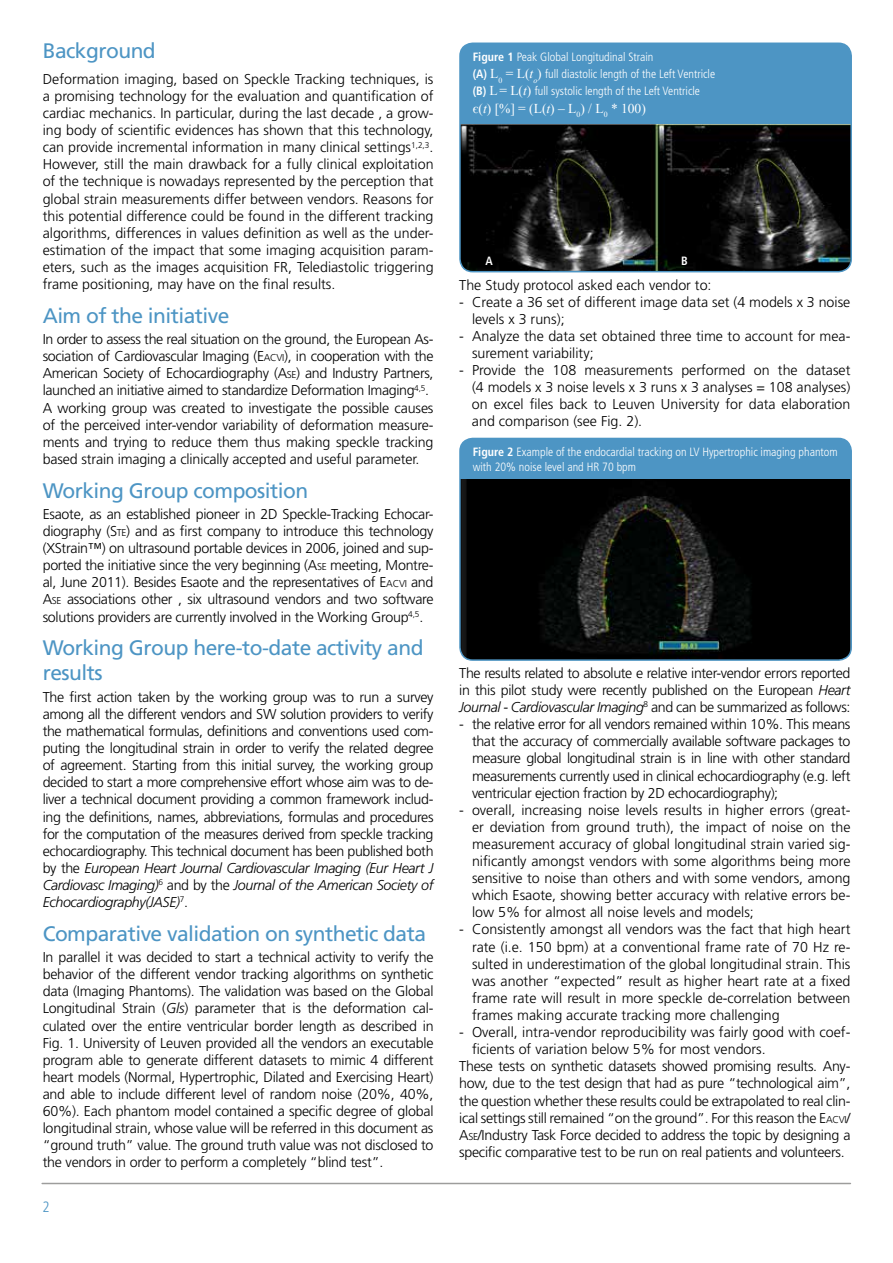
<style>
.page{position:relative;width:893px;height:1263px;background:#fff}
.page>*{position:absolute;margin:0;border:0;box-sizing:border-box;transform-origin:0 0}
.t1{font:21px/25.2px "Frutiger";letter-spacing:-.025em;color:#4d95c4}
.t2{font:300 condensed 15px "Frutiger";color:#4d95c4}
.t3{font:300 14.25px/17.1px "Frutiger";letter-spacing:-.02em;color:#000;text-align:justify}
.t4{font:300 14.25px/17.1px "Frutiger";color:#000}
.t5{font:13.5px "Times New Roman";color:#fff}
.t6{font:300 condensed 12px/17.1px "Frutiger";color:#fff}
.t7{font:700 condensed 12px "Frutiger";color:#fff}
.s1{font-style:inherit}
.s2{font-size:10.05px}
.s3{font-style:italic}
.s4{font-weight:700}
.s5{font-family:"Times New Roman";font-weight:400;font-stretch:normal;font-size:13.5px}
.s6{font-family:"Times New Roman";font-weight:400;font-style:italic;font-stretch:normal;font-size:13.5px}
</style>
<div class="page">
<hr style="left:42px;top:1183px;width:808px;height:1px;background:#9d9d9c">
<div style="left:460px;top:43px;width:390px;height:81px;background:#4d95c4"></div>
<img style="left:460px;top:124px;width:391px;height:147px">
<div style="left:459px;top:43px;width:393px;height:229px;border:2px solid #4d95c4;border-radius:13px"></div>
<img style="left:462px;top:478px;width:389px;height:182px">
<div style="left:460px;top:438px;width:390px;height:40px;background:#4d95c4"></div>
<div style="left:459px;top:438px;width:393px;height:223px;border:2px solid #4d95c4;border-radius:13px"></div>
<h1 class="t1" style="left:43px;top:38px;width:115px">Background</h1>
<p class="t3" style="left:43px;top:71px;width:392px">Deformation imaging, based on Speckle Tracking techniques, is a promising technology for the evaluation and quantification of cardiac mechanics. In particular, during the last decade , a grow&shy;ing body of scientific evidences has shown that this technology, can provide incremental information in many clinical settings<sup>1,2,3</sup>.<br>However, still the main drawback for a fully clinical exploitation of the technique is nowadays represented by the perception that global strain measurements differ between vendors. Reasons for this potential difference could be found in the different tracking algorithms, differences in values definition as well as the under&shy;estimation of the impact that some imaging acquisition param&shy;eters, such as the images acquisition FR, Telediastolic triggering frame positioning, may have on the final results.</p>
<h1 class="t1" style="left:43px;top:303px;width:188px">Aim of the initiative</h1>
<p class="t3" style="left:43px;top:331px;width:392px;text-align:left">In order to assess the real situation on the ground, the European As&shy;sociation of Cardiovascular Imaging (<span class="s1">E</span><span class="s2">ACVI</span>), in cooperation with the American Society of Echocardiography (<span class="s1">A</span><span class="s2">SE</span>) and Industry Partners, launched an initiative aimed to standardize Deformation Imaging<sup>4,5</sup>.<br>A working group was created to investigate the possible causes of the perceived inter-vendor variability of deformation measure&shy;ments and trying to reduce them thus making speckle tracking based strain imaging a clinically accepted and useful parameter.</p>
<h1 class="t1" style="left:43px;top:478px;width:267px">Working Group composition</h1>
<p class="t3" style="left:43px;top:506px;width:392px">Esaote, as an established pioneer in 2D Speckle-Tracking Echocar&shy;diography (<span class="s1">S</span><span class="s2">TE</span>) and as first company to introduce this technology (XStrain™) on ultrasound portable devices in 2006, joined and sup&shy;ported the initiative since the very beginning (<span class="s1">A</span><span class="s2">SE</span> meeting, Montre&shy;al, June 2011). Besides Esaote and the representatives of <span class="s1">E</span><span class="s2">ACVI</span> and <span class="s1">A</span><span class="s2">SE</span> associations other , six ultrasound vendors and two software solutions providers are currently involved in the Working Group<sup>4,5</sup>.</p>
<h1 class="t1" style="left:43px;top:635px;width:382px">Working Group here-to-date activity and results</h1>
<p class="t3" style="left:43px;top:688px;width:392px">The first action taken by the working group was to run a survey among all the different vendors and SW solution providers to verify the mathematical formulas, definitions and conventions used com&shy;puting the longitudinal strain in order to verify the related degree of agreement. Starting from this initial survey, the working group decided to start a more comprehensive effort whose aim was to de&shy;liver a technical document providing a common framework includ&shy;ing the definitions, names, abbreviations, formulas and procedures for the computation of the measures derived from speckle tracking echocardiography. This technical document has been published both by the <span class="s3">European Heart Journal Cardiovascular Imaging (Eur Heart J Cardiovasc Imaging)</span><sup>6</sup> and by the <span class="s3">Journal of the American Society of Echocardiography(JASE)</span><sup>7</sup>.</p>
<h1 class="t1" style="left:43px;top:921px;width:385px">Comparative validation on synthetic data</h1>
<p class="t3" style="left:43px;top:949px;width:392px">In parallel it was decided to start a technical activity to verify the behavior of the different vendor tracking algorithms on synthetic data (Imaging Phantoms). The validation was based on the Global Longitudinal Strain (<span class="s3">Gls</span>) parameter that is the deformation cal&shy;culated over the entire ventricular border length as described in Fig. 1. University of Leuven provided all the vendors an executable program able to generate different datasets to mimic 4 different heart models (Normal, Hypertrophic, Dilated and Exercising Heart) and able to include different level of random noise (20%, 40%, 60%). Each phantom model contained a specific degree of global longitudinal strain, whose value will be referred in this document as “ground truth” value. The ground truth value was not disclosed to the vendors in order to perform a completely “blind test”.</p>
<p class="t2" style="left:43px;top:1199px;width:9px">2</p>
<p class="t6" style="left:473px;top:49px;width:244px"><span class="s4">Figure 1</span> Peak Global Longitudinal Strain<br><span class="s4">(A)</span> <span class="s5">L</span><sub>0</sub> <span class="s5">= L(</span><span class="s6">t</span><sub>o</sub><span class="s5">)</span> full diastolic length of the Left Ventricle <span class="s4">(B)</span> <span class="s5">L= L(</span><span class="s6">t</span><span class="s5">)</span> full systolic length of the Left Ventricle</p>
<p class="t5" style="left:473px;top:99px;width:175px">є(<span class="s3">t</span>) [%] = (L(<span class="s3">t</span>) – L<sub>0</sub>) / L<sub>0</sub> * 100)</p>
<p class="t7" style="left:485px;top:254px;width:9px">A</p>
<p class="t7" style="left:681px;top:254px;width:8px">B</p>
<p class="t4" style="left:459px;top:276px;width:254px">The Study protocol asked each vendor to:</p>
<p class="t4" style="left:472px;top:293px;width:380px;text-indent:-13px">- Create a 36 set of different image data set (4 models x 3 noise levels x 3 runs);</p>
<p class="t4" style="left:472px;top:328px;width:380px;text-indent:-13px">- Analyze the data set obtained three time to account for mea&shy;surement variability;</p>
<p class="t3" style="left:472px;top:362px;width:380px;text-indent:-13px">- Provide the 108 measurements performed on the dataset (4 models x 3 noise levels x 3 runs x 3 analyses = 108 analyses) on excel files back to Leuven University for data elaboration and comparison (see Fig. 2).</p>
<p class="t6" style="left:473px;top:445px;width:366px;line-height:14.4px"><span class="s4">Figure 2</span> Example of the endocardial tracking on LV Hypertrophic imaging phantom with 20% noise level and HR 70 bpm</p>
<p class="t3" style="left:459px;top:665px;width:393px">The results related to absolute e relative inter-vendor errors reported in this pilot study were recently published on the European <span class="s3">Heart Journal - Cardiovascular Imaging</span><sup>8</sup> and can be summarized as follows:</p>
<p class="t3" style="left:472px;top:716px;width:380px;text-indent:-13px">- the relative error for all vendors remained within 10%. This means that the accuracy of commercially available software packages to measure global longitudinal strain is in line with other standard measurements currently used in clinical echocardiography (e.g. left ventricular ejection fraction by 2D echocardiography);</p>
<p class="t3" style="left:472px;top:801px;width:380px;text-indent:-13px">- overall, increasing noise levels results in higher errors (great&shy;er deviation from ground truth), the impact of noise on the measurement accuracy of global longitudinal strain varied sig&shy;nificantly amongst vendors with some algorithms being more sensitive to noise than others and with some vendors, among which Esaote, showing better accuracy with relative errors be&shy;low 5% for almost all noise levels and models;</p>
<p class="t3" style="left:472px;top:921px;width:380px;text-indent:-13px">- Consistently amongst all vendors was the fact that high heart rate (i.e. 150 bpm) at a conventional frame rate of 70 Hz re&shy;sulted in underestimation of the global longitudinal strain. This was another “expected” result as higher heart rate at a fixed frame rate will result in more speckle de-correlation between frames making accurate tracking more challenging</p>
<p class="t4" style="left:459px;top:1024px;width:393px">- Overall, intra-vendor reproducibility was fairly good with coef-</p>
<p class="t4" style="left:472px;top:1041px;width:295px">ficients of variation below 5% for most vendors.</p>
<p class="t3" style="left:459px;top:1058px;width:393px">These tests on synthetic datasets showed promising results. Any-</p>
<p class="t3" style="left:459px;top:1075px;width:393px">how, due to the test design that had as pure “technological aim”,</p>
<p class="t3" style="left:459px;top:1092px;width:393px">the question whether these results could be extrapolated to real clin-</p>
<p class="t3" style="left:459px;top:1109px;width:393px">ical settings still remained “on the ground”. For this reason the <span class="s1">E</span><span class="s2">ACVI</span><span class="s1">/</span></p>
<p class="t3" style="left:459px;top:1126px;width:393px"><span class="s1">A</span><span class="s2">SE</span>/Industry Task Force decided to address the topic by designing a</p>
<p class="t3" style="left:459px;top:1143px;width:387px">specific comparative test to be run on real patients and volunteers.</p>
</div>
